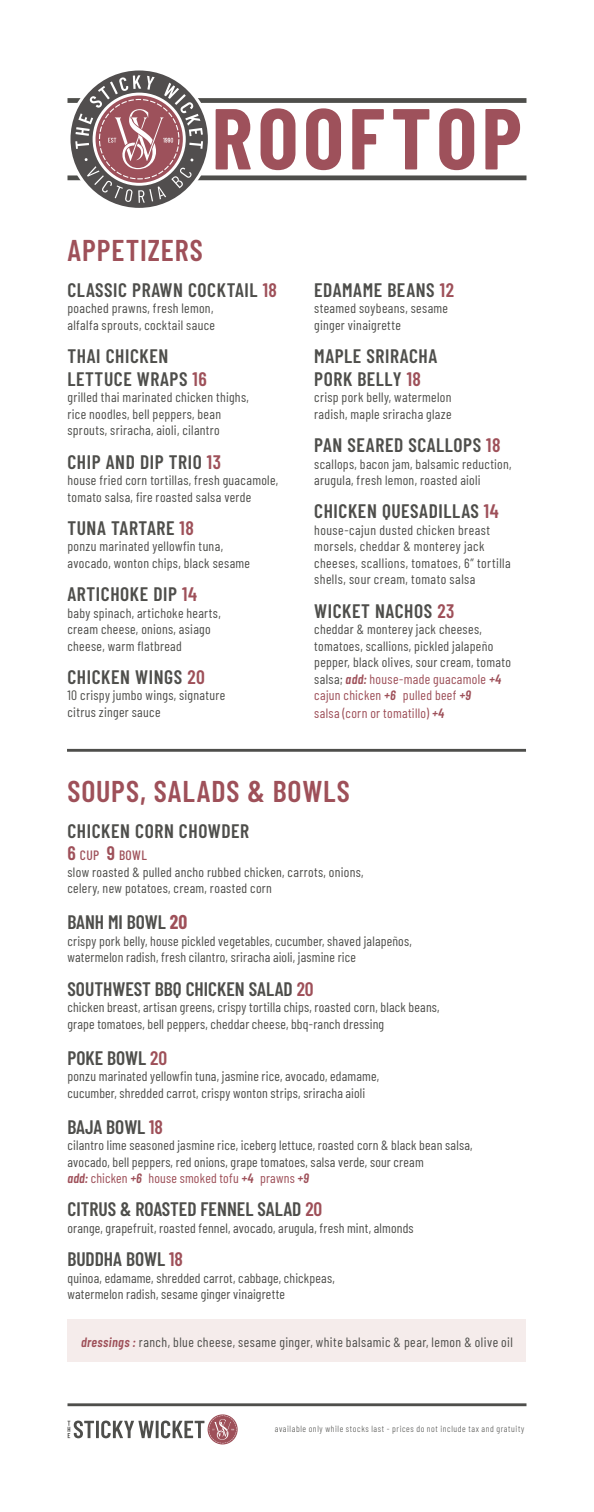
<style>
.page{position:relative;width:594px;height:1512px;background:#fff}
.page>*{position:absolute;margin:0;border:0;box-sizing:border-box;transform-origin:0 0}
.Heading{font:600 30px "Barlow Condensed";letter-spacing:.035em;color:#9e5059}
.Item_Header{font:600 19.5px/22.5px "Barlow Condensed";letter-spacing:.03em;color:#4e4e4b}
.Item_Header-2{font:600 19.5px "Barlow Condensed";color:#4e4e4b}
.Item_Body{font:13.5px/16.5px "Barlow Condensed";letter-spacing:.025em;color:#4e4e4b}
.Item_Body-2{font:13.5px "Barlow Condensed";letter-spacing:.02em;color:#9e5059}
.Item_Header-3{font:500 13.5px "Barlow Condensed";letter-spacing:.03em;color:#9e5059}
.Item_Body-3{font:300 9px "Barlow Condensed";letter-spacing:.07em;color:#4e4e4b}
.s1{color:#9e5059}
.s2{font-weight:600;font-style:italic;color:#9e5059}
.s3{font-weight:600;font-style:italic}
.s4{font-weight:600;font-size:19.5px}
.s5{font-weight:700;color:#9e5059}
</style>
<div class="page">
<hr style="left:67px;top:749px;width:459px;height:3px;background:#4e4e4b">
<hr style="left:68px;top:1403px;width:458px;height:3px;background:#4e4e4b">
<svg style="left:68px;top:1414px;width:170px;height:30px"></svg>
<div style="left:68px;top:175px;width:458px;height:5px;background:#4e4e4b"></div>
<div style="left:68px;top:98px;width:458px;height:5px;background:#4e4e4b"></div>
<div style="left:71px;top:70px;width:137px;height:138px;background:#514e4e;border-radius:50%"></div>
<svg style="left:75px;top:75px;width:128px;height:128px"></svg>
<svg style="left:485px;top:109px;width:35px;height:60px"></svg>
<svg style="left:439px;top:108px;width:35px;height:62px"></svg>
<svg style="left:393px;top:109px;width:36px;height:60px"></svg>
<svg style="left:352px;top:109px;width:32px;height:60px"></svg>
<svg style="left:306px;top:108px;width:35px;height:62px"></svg>
<svg style="left:261px;top:108px;width:34px;height:62px"></svg>
<svg style="left:216px;top:109px;width:35px;height:60px"></svg>
<div style="left:68px;top:1320px;width:458px;height:42px;background:#f5eceb"></div>
<p class="Heading" style="left:68px;top:229px;width:137px">APPETIZERS</p>
<p class="Item_Header" style="left:68px;top:277px;width:211px">CLASSIC PRAWN COCKTAIL <span class="s1">18</span></p>
<p class="Item_Body" style="left:68px;top:299px;width:149px">poached prawns, fresh lemon, alfalfa sprouts, cocktail sauce</p>
<p class="Item_Header" style="left:68px;top:344px;width:141px">THAI CHICKEN<br>LETTUCE WRAPS <span class="s1">16</span></p>
<p class="Item_Body" style="left:68px;top:388px;width:183px">grilled thai marinated chicken thighs, rice noodles, bell peppers, bean sprouts, sriracha, aioli, cilantro</p>
<p class="Item_Header" style="left:68px;top:449px;width:155px">CHIP AND DIP TRIO <span class="s1">13</span></p>
<p class="Item_Body" style="left:68px;top:471px;width:212px">house fried corn tortillas, fresh guacamole, tomato salsa, fire roasted salsa verde</p>
<p class="Item_Header" style="left:68px;top:515px;width:128px">TUNA TARTARE <span class="s1">18</span></p>
<p class="Item_Body" style="left:68px;top:537px;width:184px">ponzu marinated yellowfin tuna, avocado, wonton chips, black sesame</p>
<p class="Item_Header" style="left:68px;top:582px;width:131px">ARTICHOKE DIP <span class="s1">14</span></p>
<p class="Item_Body" style="left:68px;top:604px;width:155px">baby spinach, artichoke hearts, cream cheese, onions, asiago cheese, warm flatbread</p>
<p class="Item_Header" style="left:68px;top:664px;width:139px">CHICKEN WINGS <span class="s1">20</span></p>
<p class="Item_Body" style="left:68px;top:686px;width:159px">10 crispy jumbo wings, signature citrus zinger sauce</p>
<p class="Item_Header" style="left:314px;top:277px;width:141px">EDAMAME BEANS <span class="s1">12</span></p>
<p class="Item_Body" style="left:314px;top:299px;width:135px">steamed soybeans, sesame ginger vinaigrette</p>
<p class="Item_Header" style="left:314px;top:344px;width:125px">MAPLE SRIRACHA<br>PORK BELLY <span class="s1">18</span></p>
<p class="Item_Body" style="left:314px;top:388px;width:139px">crisp pork belly, watermelon radish, maple sriracha glaze</p>
<p class="Item_Header" style="left:314px;top:432px;width:188px">PAN SEARED SCALLOPS <span class="s1">18</span></p>
<p class="Item_Body" style="left:314px;top:454px;width:199px">scallops, bacon jam, balsamic reduction, arugula, fresh lemon, roasted aioli</p>
<p class="Item_Header" style="left:314px;top:499px;width:186px">CHICKEN QUESADILLAS <span class="s1">14</span></p>
<p class="Item_Body" style="left:314px;top:521px;width:198px">house-cajun dusted chicken breast morsels, cheddar &amp; monterey jack cheeses, scallions, tomatoes, 6” tortilla shells, sour cream, tomato salsa</p>
<p class="Item_Header" style="left:314px;top:598px;width:142px">WICKET NACHOS <span class="s1">23</span></p>
<p class="Item_Body" style="left:314px;top:620px;width:198px">cheddar &amp; monterey jack cheeses, tomatoes, scallions, pickled jalapeño pepper, black olives, sour cream, tomato salsa; <span class="s2">add:</span> <span class="s1">house-made guacamole</span> <span class="s2">+4 </span><span class="s1">cajun chicken</span> <span class="s2">+6</span> <span class="s1">pulled beef</span> <span class="s2">+9</span></p>
<p class="Item_Body-2" style="left:314px;top:704px;width:131px">salsa (corn or tomatillo) <span class="s3">+4</span></p>
<p class="Heading" style="left:68px;top:770px;width:284px">SOUPS, SALADS &amp; BOWLS</p>
<p class="Item_Header" style="left:68px;top:818px;width:183px">CHICKEN CORN CHOWDER</p>
<p class="Item_Header-3" style="left:68px;top:846px;width:81px"><span class="s4">6</span> CUP <span class="s4">9</span> BOWL</p>
<p class="Item_Body" style="left:68px;top:863px;width:298px">slow roasted &amp; pulled ancho rubbed chicken, carrots, onions, celery, new potatoes, cream, roasted corn</p>
<p class="Item_Header-2" style="left:68px;top:908px;width:121px">BANH MI BOWL <span class="s5">20</span></p>
<p class="Item_Body" style="left:68px;top:932px;width:346px">crispy pork belly, house pickled vegetables, cucumber, shaved jalapeños, watermelon radish, fresh cilantro, sriracha aioli, jasmine rice</p>
<p class="Item_Header-2" style="left:68px;top:975px;width:248px">SOUTHWEST BBQ CHICKEN SALAD <span class="s1">20</span></p>
<p class="Item_Body" style="left:68px;top:998px;width:374px">chicken breast, artisan greens, crispy tortilla chips, roasted corn, black beans, grape tomatoes, bell peppers, cheddar cheese, bbq-ranch dressing</p>
<p class="Item_Header-2" style="left:68px;top:1044px;width:101px">POKE BOWL <span class="s1">20</span></p>
<p class="Item_Body" style="left:68px;top:1067px;width:313px">ponzu marinated yellowfin tuna, jasmine rice, avocado, edamame, cucumber, shredded carrot, crispy wonton strips, sriracha aioli</p>
<p class="Item_Header-2" style="left:68px;top:1113px;width:97px">BAJA BOWL <span class="s1">18</span></p>
<p class="Item_Body" style="left:68px;top:1136px;width:407px">cilantro lime seasoned jasmine rice, iceberg lettuce, roasted corn &amp; black bean salsa, avocado, bell peppers, red onions, grape tomatoes, salsa verde, sour cream</p>
<p class="Item_Body-2" style="left:68px;top:1169px;width:243px"><span class="s3">add:</span> chicken <span class="s3">+6</span> house smoked tofu <span class="s3">+4</span> prawns <span class="s3">+9</span></p>
<p class="Item_Header-2" style="left:68px;top:1195px;width:256px">CITRUS &amp; ROASTED FENNEL SALAD <span class="s1">20</span></p>
<p class="Item_Body" style="left:68px;top:1219px;width:348px">orange, grapefruit, roasted fennel, avocado, arugula, fresh mint, almonds</p>
<p class="Item_Header-2" style="left:68px;top:1245px;width:117px">BUDDHA BOWL <span class="s1">18</span></p>
<p class="Item_Body" style="left:68px;top:1269px;width:269px">quinoa, edamame, shredded carrot, cabbage, chickpeas, watermelon radish, sesame ginger vinaigrette</p>
<p class="Item_Body" style="left:81px;top:1333px;width:433px"><span class="s2">dressings :</span> ranch, blue cheese, sesame ginger, white balsamic &amp; pear, lemon &amp; olive oil</p>
<p class="Item_Body-3" style="left:275px;top:1422px;width:251px">available only while stocks last - prices do not include tax and gratuity</p>
</div>
